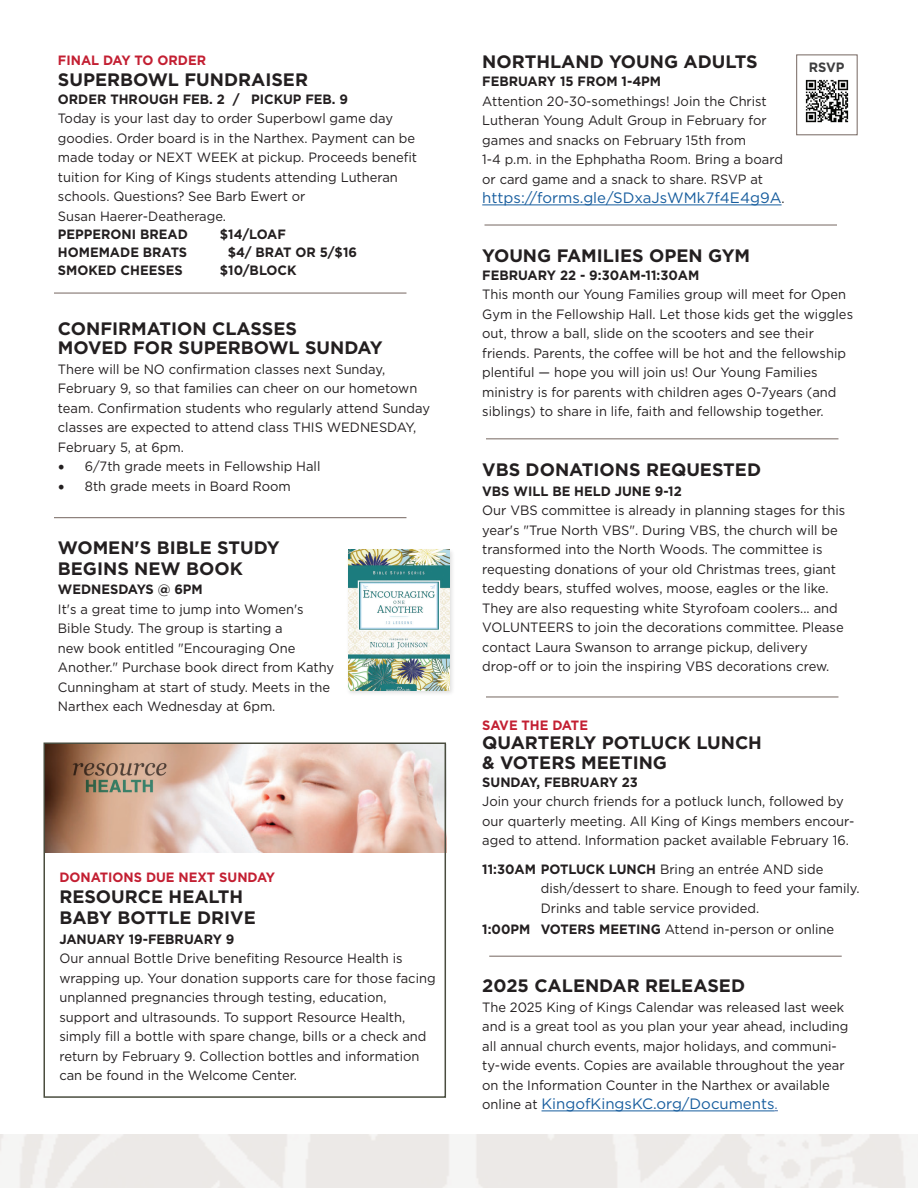
<style>
.page{position:relative;width:918px;height:1188px;background:#fff}
.page>*{position:absolute;margin:0;border:0;box-sizing:border-box;transform-origin:0 0}
.t1{font:700 18px/19.5px "Gotham";color:#231f20}
.t2{font:15px "Gotham";color:#175d9e}
.t3{font:13.5px/19.5px "Gotham";color:#231f20;scale:.96 1}
.t4{font:700 13.5px "Gotham";color:#231f20;scale:.96 1}
.t5{font:700 13.5px "Gotham";color:#c31f32;scale:.96 1}
.t6{font:700 13.5px "Gotham";color:#3e3e3f;scale:.96 1}
.s1{font-family:"Minion Pro";font-size:18px}
.s2{font-size:13.5px;color:#231f20}
.s3{font-weight:700}
.s4{font-size:13.5px;color:#436da8}
</style>
<div class="page">
<hr style="left:482px;top:205px;width:300px;height:1px;background:#175d9e">
<hr style="left:542px;top:1111px;width:233px;height:1px;background:#175d9e">
<img style="left:47px;top:745px;width:396px;height:107px">
<img style="left:70px;top:759px;width:100px;height:37px">
<div style="left:44px;top:742px;width:402px;height:356px;border:2px solid #4a4d3f"></div>
<hr style="left:54px;top:293px;width:352px;height:1px;background:#756660">
<hr style="left:54px;top:517px;width:352px;height:1px;background:#756660">
<hr style="left:485px;top:225px;width:352px;height:1px;background:#756660">
<div style="left:347px;top:548px;width:108px;height:148px;background:#231f20;opacity:.15"></div>
<img style="left:349px;top:550px;width:100px;height:140px">
<hr style="left:486px;top:438px;width:352px;height:1px;background:#756660">
<hr style="left:486px;top:697px;width:352px;height:1px;background:#756660">
<hr style="left:489px;top:956px;width:353px;height:1px;background:#756660">
<img style="left:805px;top:79px;width:44px;height:44px">
<div style="left:796px;top:55px;width:61px;height:80px;border:1px solid #756660"></div>
<p class="t5" style="left:58px;top:51px;width:156px">FINAL DAY TO ORDER</p>
<h1 class="t1" style="left:58px;top:70px;width:252px">SUPERBOWL FUNDRAISER</h1>
<p class="t4" style="left:58px;top:90px;width:304px">ORDER THROUGH FEB. 2 / PICKUP FEB. 9</p>
<p class="t3" style="left:58px;top:108px;width:376px">Today is your last day to order Superbowl game day goodies. Order board is in the Narthex. Payment can be made today or NEXT WEEK at pickup. Proceeds benefit tuition for King of Kings students attending Lutheran schools. Questions? See Barb Ewert or<br>Susan Haerer-Deatherage.</p>
<p class="t4" style="left:58px;top:225px;width:137px">PEPPERONI BREAD</p>
<p class="t4" style="left:220px;top:225px;width:70px">$14/LOAF</p>
<p class="t4" style="left:58px;top:243px;width:136px">HOMEMADE BRATS</p>
<p class="t4" style="left:228px;top:243px;width:136px">$4/ BRAT OR 5/$16</p>
<p class="t4" style="left:58px;top:261px;width:131px">SMOKED CHEESES</p>
<p class="t4" style="left:220px;top:261px;width:81px">$10/BLOCK</p>
<h1 class="t1" style="left:58px;top:319px;width:326px">CONFIRMATION CLASSES<br>MOVED FOR SUPERBOWL SUNDAY</h1>
<p class="t3" style="left:58px;top:359px;width:389px">There will be NO confirmation classes next Sunday, February 9, so that families can cheer on our hometown team. Confirmation students who regularly attend Sunday classes are expected to attend class THIS WEDNESDAY, February 5, at 6pm.</p>
<p class="t3" style="left:58px;top:456px;width:275px"><span class="s1">•</span> 6/7th grade meets in Fellowship Hall</p>
<p class="t3" style="left:58px;top:476px;width:244px"><span class="s1">•</span> 8th grade meets in Board Room</p>
<h1 class="t1" style="left:58px;top:537px;width:223px;line-height:21px">WOMEN'S BIBLE STUDY<br>BEGINS NEW BOOK</h1>
<p class="t4" style="left:58px;top:581px;width:152px">WEDNESDAYS @ 6PM</p>
<p class="t3" style="left:58px;top:599px;width:289px">It's a great time to jump into Women's Bible Study. The group is starting a<br>new book entitled "Encouraging One Another." Purchase book direct from Kathy Cunningham at start of study. Meets in the Narthex each Wednesday at 6pm.</p>
<p class="t5" style="left:59px;top:868px;width:226px">DONATIONS DUE NEXT SUNDAY</p>
<h1 class="t1" style="left:59px;top:886px;width:198px;line-height:21px">RESOURCE HEALTH<br>BABY BOTTLE DRIVE</h1>
<p class="t4" style="left:59px;top:930px;width:184px">JANUARY 19-FEBRUARY 9</p>
<p class="t3" style="left:59px;top:948px;width:393px">Our annual Bottle Drive benefiting Resource Health is wrapping up. Your donation supports care for those facing unplanned pregnancies through testing, education, support and ultrasounds. To support Resource Health, simply fill a bottle with spare change, bills or a check and return by February 9. Collection bottles and information can be found in the Welcome Center.</p>
<h1 class="t1" style="left:482px;top:52px;width:277px">NORTHLAND YOUNG ADULTS</h1>
<p class="t4" style="left:482px;top:73px;width:188px">FEBRUARY 15 FROM 1-4PM</p>
<p class="t3" style="left:482px;top:91px;width:315px">Attention 20-30-somethings! Join the Christ Lutheran Young Adult Group in February for games and snacks on February 15th from<br>1-4 p.m. in the Ephphatha Room. Bring a board or card game and a snack to share. RSVP at</p>
<p class="t2" style="left:482px;top:188px;width:304px">https://forms.gle/SDxaJsWMk7f4E4g9A<span class="s2">.</span></p>
<p class="t6" style="left:809px;top:58px;width:39px">RSVP</p>
<h1 class="t1" style="left:482px;top:246px;width:269px">YOUNG FAMILIES OPEN GYM</h1>
<p class="t4" style="left:482px;top:266px;width:228px">FEBRUARY 22 - 9:30AM-11:30AM</p>
<p class="t3" style="left:482px;top:285px;width:388px">This month our Young Families group will meet for Open Gym in the Fellowship Hall. Let those kids get the wiggles out, throw a ball, slide on the scooters and see their friends. Parents, the coffee will be hot and the fellowship plentiful — hope you will join us! Our Young Families ministry is for parents with children ages 0-7years (and siblings) to share in life, faith and fellowship together.</p>
<h1 class="t1" style="left:482px;top:460px;width:280px">VBS DONATIONS REQUESTED</h1>
<p class="t4" style="left:482px;top:482px;width:209px">VBS WILL BE HELD JUNE 9-12</p>
<p class="t3" style="left:482px;top:501px;width:380px">Our VBS committee is already in planning stages for this year's "True North VBS". During VBS, the church will be transformed into the North Woods. The committee is requesting donations of your old Christmas trees, giant teddy bears, stuffed wolves, moose, eagles or the like.<br>They are also requesting white Styrofoam coolers... and VOLUNTEERS to join the decorations committee. Please contact Laura Swanson to arrange pickup, delivery drop-off or to join the inspiring VBS decorations crew.</p>
<p class="t5" style="left:482px;top:716px;width:112px">SAVE THE DATE</p>
<h1 class="t1" style="left:482px;top:733px;width:281px">QUARTERLY POTLUCK LUNCH &amp; VOTERS MEETING</h1>
<p class="t4" style="left:482px;top:773px;width:164px">SUNDAY, FEBRUARY 23</p>
<p class="t3" style="left:482px;top:792px;width:389px">Join your church friends for a potluck lunch, followed by our quarterly meeting. All King of Kings members encour&shy;aged to attend. Information packet available February 16.</p>
<p class="t3" style="left:541px;top:859px;width:334px;text-indent:-58px"><span class="s3">11:30AM POTLUCK LUNCH</span> Bring an entrée AND side dish/dessert to share. Enough to feed your family.<br>Drinks and table service provided.</p>
<p class="t3" style="left:482px;top:919px;width:368px"><span class="s3">1:00PM VOTERS MEETING</span> Attend in-person or online</p>
<h1 class="t1" style="left:482px;top:976px;width:264px">2025 CALENDAR RELEASED</h1>
<p class="t3" style="left:482px;top:997px;width:383px">The 2025 King of Kings Calendar was released last week and is a great tool as you plan your year ahead, including all annual church events, major holidays, and communi&shy;ty-wide events. Copies are available throughout the year on the Information Counter in the Narthex or available</p>
<p class="t2" style="left:482px;top:1094px;width:297px"><span class="s2">online at</span> KingofKingsKC.org/Documents<span class="s4">.</span></p>
</div>
